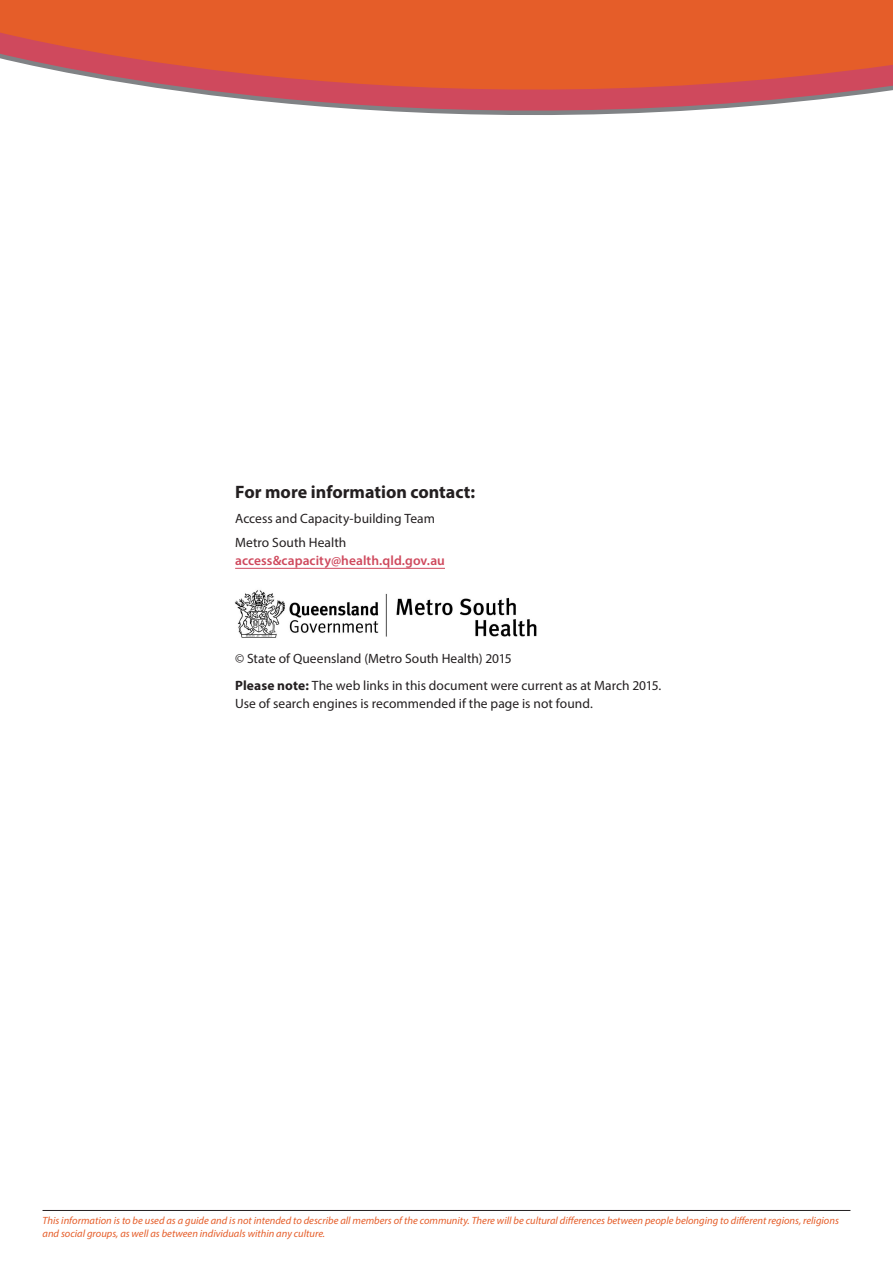
<style>
.page{position:relative;width:893px;height:1263px;background:#fff}
.page>*{position:absolute;margin:0;border:0;box-sizing:border-box;transform-origin:0 0}
.t1{font:700 18px "Myriad Pro";color:#231f20}
.t2{font:13.5px/24.3px "Myriad Pro";color:#231f20}
.t3{font:600 13.5px "Myriad Pro";letter-spacing:.005em;color:#cf495d}
.t4{font:italic 10.5px/12.6px "Myriad Pro";color:#e55d29}
.s1{font-weight:700}
</style>
<div class="page">
<svg style="left:0;top:0;width:893px;height:115px;background:#e06e50"></svg>
<hr style="left:43px;top:1210px;width:807px;height:1px;background:#231f20">
<hr style="left:235px;top:568px;width:210px;height:1px;background:#cf495d">
<img style="left:234px;top:590px;width:303px;height:48px">
<h1 class="t1" style="left:235px;top:480px;width:241px">For more information contact:</h1>
<p class="t2" style="left:235px;top:506px;width:201px">Access and Capacity-building Team<br>Metro South Health</p>
<p class="t3" style="left:235px;top:552px;width:211px">access&amp;capacity@health.qld.gov.au</p>
<p class="t2" style="left:235px;top:644px;width:428px;line-height:26.8px">© State of Queensland (Metro South Health) 2015<br><span class="s1">Please note:</span> The web links in this document were current as at March 2015.</p>
<p class="t2" style="left:235px;top:691px;width:359px">Use of search engines is recommended if the page is not found.</p>
<p class="t4" style="left:43px;top:1214px;width:798px">This information is to be used as a guide and is not intended to describe all members of the community. There will be cultural differences between people belonging to different regions, religions and social groups, as well as between individuals within any culture.</p>
</div>
